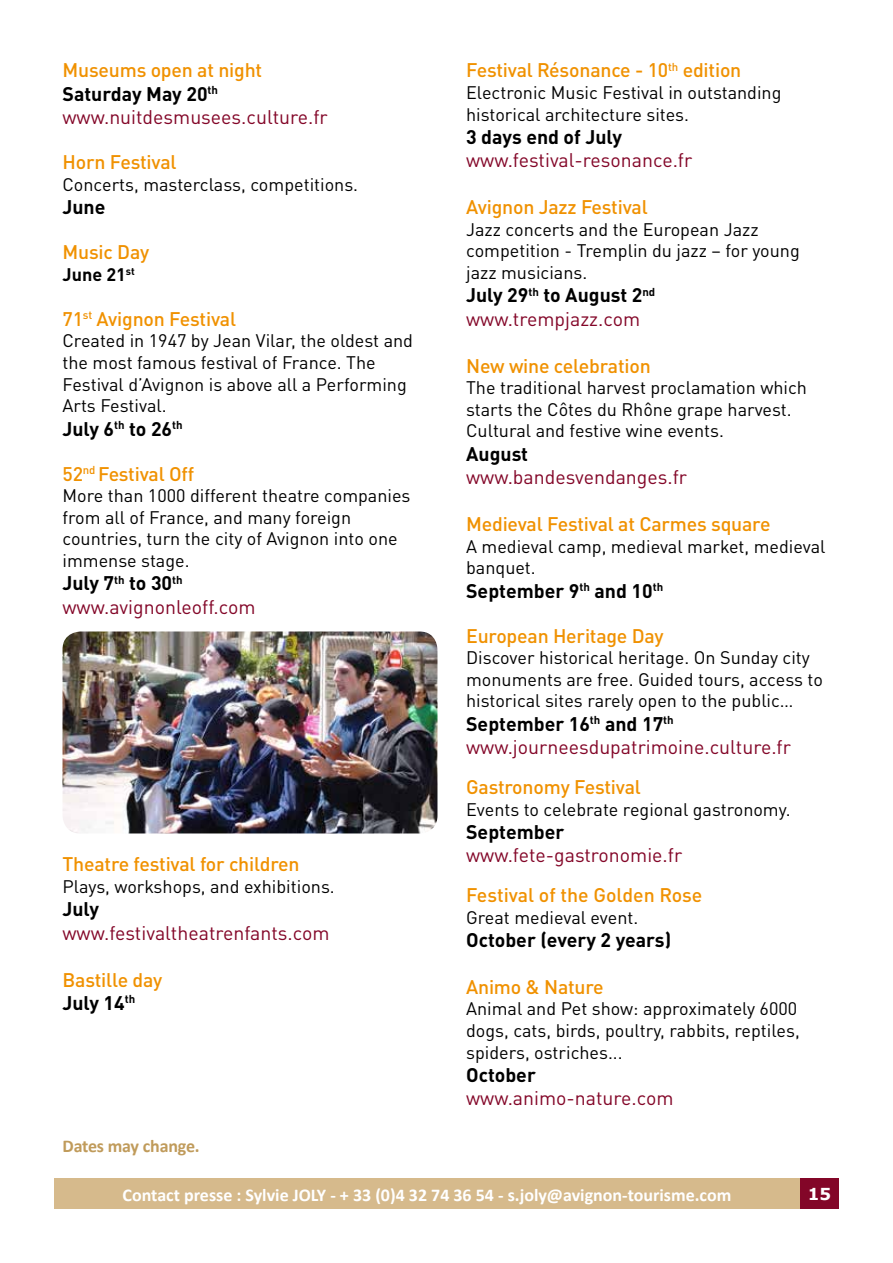
<style>
.page{position:relative;width:893px;height:1263px;background:#fff}
.page>*{position:absolute;margin:0;border:0;box-sizing:border-box;transform-origin:0 0}
.t1{font:19.5px/23.4px "DIN Pro";color:#830628}
.t2{font:500 19.5px/23.4px "DIN Pro";letter-spacing:-.01em;color:#f09100}
.t3{font:700 19.5px "DIN Pro";color:#000}
.t4{font:18px/21.6px "DIN Pro";color:#000}
.t5{font:700 18px "Calibri";color:#fff}
.t6{font:700 18px "Calibri";letter-spacing:-.01em;color:#c09b5b}
.t7{font:700 18px "DIN Pro";color:#000}
.t8{font:700 16.5px "Verdana";color:#fff}
.s1{font-weight:500;color:#f09100}
.s2{font-weight:700;color:#000}
</style>
<div class="page">
<div style="left:54px;top:1178px;width:746px;height:31px;background:#d6ba8c"></div>
<div style="left:800px;top:1178px;width:39px;height:31px;background:#830628"></div>
<img style="left:63px;top:631px;width:374px;height:202px">
<p class="t1" style="left:63px;top:57px;width:267px"><span class="s1">Museums open at night<br></span><span class="s2">Saturday May 20</span><sup>th </sup>www.nuitdesmusees.culture.fr</p>
<p class="t2" style="left:63px;top:148px;width:116px">Horn Festival</p>
<p class="t4" style="left:63px;top:172px;width:297px">Concerts, masterclass, competitions.</p>
<p class="t3" style="left:63px;top:191px;width:44px">June</p>
<p class="t2" style="left:63px;top:238px;width:88px">Music Day</p>
<p class="t7" style="left:63px;top:259px;width:74px">June 21<sup>st</sup></p>
<p class="t2" style="left:63px;top:305px;width:175px">71<sup>st</sup> Avignon Festival</p>
<p class="t4" style="left:63px;top:328px;width:352px">Created in 1947 by Jean Vilar, the oldest and the most famous festival of France. The Festival d’Avignon is above all a Performing Arts Festival.</p>
<p class="t3" style="left:63px;top:412px;width:122px">July 6<sup>th</sup> to 26<sup>th</sup></p>
<p class="t2" style="left:63px;top:460px;width:133px">52<sup>nd</sup> Festival Off</p>
<p class="t4" style="left:63px;top:483px;width:350px">More than 1000 different theatre companies from all of France, and many foreign countries, turn the city of Avignon into one immense stage.</p>
<p class="t1" style="left:63px;top:570px;width:195px"><span class="s2">July 7</span><sup>th</sup> <span class="s2">to 30</span><sup>th </sup>www.avignonleoff.com</p>
<p class="t2" style="left:63px;top:850px;width:239px">Theatre festival for children</p>
<p class="t4" style="left:63px;top:874px;width:274px">Plays, workshops, and exhibitions.</p>
<p class="t3" style="left:63px;top:893px;width:38px">July</p>
<p class="t1" style="left:63px;top:919px;width:268px">www.festivaltheatrenfants.com</p>
<p class="t2" style="left:63px;top:966px;width:101px">Bastille day<br><span class="s2">July 14</span><sup>th</sup></p>
<p class="t6" style="left:63px;top:1135px;width:139px">Dates may change.</p>
<p class="t2" style="left:466px;top:57px;width:277px">Festival Résonance - 10<sup>th</sup> edition</p>
<p class="t4" style="left:466px;top:80px;width:317px">Electronic Music Festival in outstanding historical architecture sites.</p>
<p class="t3" style="left:466px;top:121px;width:157px">3 days end of July</p>
<p class="t1" style="left:466px;top:147px;width:228px">www.festival-resonance.fr</p>
<p class="t2" style="left:466px;top:193px;width:183px">Avignon Jazz Festival</p>
<p class="t4" style="left:466px;top:217px;width:335px">Jazz concerts and the European Jazz competition - Tremplin du jazz – for young jazz musicians.</p>
<p class="t1" style="left:466px;top:282px;width:191px"><span class="s2">July 29</span><sup>th</sup> <span class="s2">to August 2</span><sup>nd </sup>www.trempjazz.com</p>
<p class="t2" style="left:466px;top:352px;width:186px">New wine celebration</p>
<p class="t4" style="left:466px;top:375px;width:342px">The traditional harvest proclamation which starts the Côtes du Rhône grape harvest.<br>Cultural and festive wine events.</p>
<p class="t3" style="left:466px;top:437px;width:64px">August</p>
<p class="t1" style="left:466px;top:464px;width:222px">www.bandesvendanges.fr</p>
<p class="t2" style="left:466px;top:510px;width:306px">Medieval Festival at Carmes square</p>
<p class="t4" style="left:466px;top:534px;width:361px">A medieval camp, medieval market, medieval banquet.</p>
<p class="t3" style="left:466px;top:574px;width:199px">September 9<sup>th</sup> and 10<sup>th</sup></p>
<p class="t2" style="left:466px;top:622px;width:199px">European Heritage Day</p>
<p class="t4" style="left:466px;top:645px;width:358px">Discover historical heritage. On Sunday city monuments are free. Guided tours, access to historical sites rarely open to the public…</p>
<p class="t1" style="left:466px;top:710px;width:326px"><span class="s2">September 16</span><sup>th</sup> <span class="s2">and 17</span><sup>th </sup>www.journeesdupatrimoine.culture.fr</p>
<p class="t2" style="left:466px;top:773px;width:176px">Gastronomy Festival</p>
<p class="t4" style="left:466px;top:796px;width:326px">Events to celebrate regional gastronomy.</p>
<p class="t3" style="left:466px;top:815px;width:100px">September</p>
<p class="t1" style="left:466px;top:842px;width:218px">www.fete-gastronomie.fr</p>
<p class="t2" style="left:466px;top:881px;width:238px">Festival of the Golden Rose</p>
<p class="t4" style="left:466px;top:904px;width:174px">Great medieval event.</p>
<p class="t3" style="left:466px;top:923px;width:207px">October (every 2 years)</p>
<p class="t2" style="left:466px;top:973px;width:139px">Animo &amp; Nature</p>
<p class="t4" style="left:466px;top:996px;width:335px">Animal and Pet show: approximately 6000 dogs, cats, birds, poultry, rabbits, reptiles, spiders, ostriches...</p>
<p class="t3" style="left:466px;top:1058px;width:71px">October</p>
<p class="t1" style="left:466px;top:1085px;width:209px">www.animo-nature.com</p>
<p class="t5" style="left:123px;top:1183px;width:610px">Contact presse : Sylvie JOLY - + 33 (0)4 32 74 36 54 - s.joly@avignon-tourisme.com</p>
<p class="t8" style="left:808px;top:1183px;width:25px">15</p>
</div>
